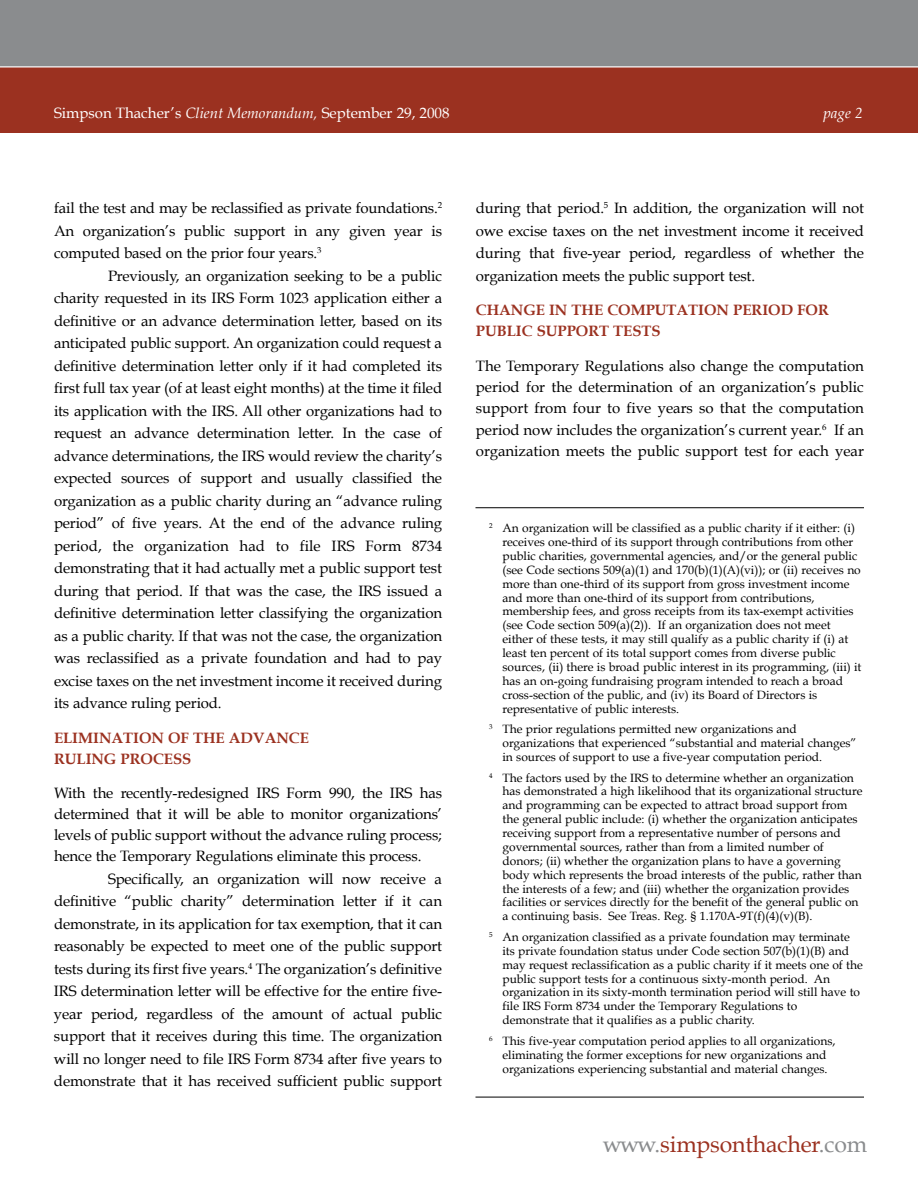
<style>
.page{position:relative;width:918px;height:1188px;background:#fff}
.page>*{position:absolute;margin:0;border:0;box-sizing:border-box;transform-origin:0 0}
.t1{font:22.95px "Book Antiqua";letter-spacing:-.005em;color:#9b3120}
.t2{font:15px/22.5px "Book Antiqua";letter-spacing:-.01em;color:#000;text-align:justify}
.t3{font:700 15px/21px "Book Antiqua";color:#9b3120}
.t4{font:15px "Book Antiqua";color:#fff}
.t5{font:italic 15px "Book Antiqua";color:#fff}
.t6{font:12px/13.8px "Book Antiqua";color:#000}
.s1{font-style:italic}
.s2{color:#8a8c8e}
</style>
<div class="page">
<div style="left:0;top:66px;width:918px;height:66px;background:#9b3120"></div>
<div style="left:0;top:0;width:918px;height:66px;background:#8a8c8e"></div>
<hr style="left:0;top:66px;width:918px;height:1px;background:#fff">
<hr style="left:476px;top:507px;width:388px;height:1px;background:#000">
<hr style="left:476px;top:1097px;width:388px;height:1px;background:#000">
<p class="t4" style="left:54px;top:103px;width:397px">Simpson Thacher’s <span class="s1">Client Memorandum,</span> September 29, 2008</p>
<p class="t5" style="left:823px;top:104px;width:41px">page 2</p>
<p class="t2" style="left:54px;top:197px;width:390px">fail the test and may be reclassified as private foundations.<sup>2<br></sup>An organization’s public support in any given year is computed based on the prior four years.<sup>3</sup></p>
<p class="t2" style="left:54px;top:265px;width:390px;text-indent:54px">Previously, an organization seeking to be a public charity requested in its IRS Form 1023 application either a definitive or an advance determination letter, based on its anticipated public support. An organization could request a definitive determination letter only if it had completed its first full tax year (of at least eight months) at the time it filed its application with the IRS. All other organizations had to request an advance determination letter. In the case of advance determinations, the IRS would review the charity’s expected sources of support and usually classified the organization as a public charity during an “advance ruling period” of five years. At the end of the advance ruling period, the organization had to file IRS Form 8734 demonstrating that it had actually met a public support test during that period. If that was the case, the IRS issued a definitive determination letter classifying the organization as a public charity. If that was not the case, the organization was reclassified as a private foundation and had to pay excise taxes on the net investment income it received during its advance ruling period.</p>
<p class="t3" style="left:54px;top:727px;width:256px">ELIMINATION OF THE ADVANCE<br>RULING PROCESS</p>
<p class="t2" style="left:54px;top:783px;width:390px;line-height:21px">With the recently-redesigned IRS Form 990, the IRS has determined that it will be able to monitor organizations’ levels of public support without the advance ruling process; hence the Temporary Regulations eliminate this process.</p>
<p class="t2" style="left:54px;top:868px;width:390px;text-indent:54px">Specifically, an organization will now receive a definitive “public charity” determination letter if it can demonstrate, in its application for tax exemption, that it can reasonably be expected to meet one of the public support tests during its first five years.<sup>4</sup> The organization’s definitive IRS determination letter will be effective for the entire five&shy;year period, regardless of the amount of actual public support that it receives during this time. The organization will no longer need to file IRS Form 8734 after five years to demonstrate that it has received sufficient public support</p>
<p class="t2" style="left:476px;top:197px;width:390px">during that period.<sup>5</sup> In addition, the organization will not owe excise taxes on the net investment income it received during that five-year period, regardless of whether the organization meets the public support test.</p>
<p class="t3" style="left:476px;top:300px;width:355px">CHANGE IN THE COMPUTATION PERIOD FOR<br>PUBLIC SUPPORT TESTS</p>
<p class="t2" style="left:476px;top:355px;width:390px;line-height:21px">The Temporary Regulations also change the computation period for the determination of an organization’s public support from four to five years so that the computation</p>
<p class="t2" style="left:476px;top:420px;width:390px;line-height:21px">period now includes the organization’s current year.<sup>6</sup> If an organization meets the public support test for each year</p>
<p class="t6" style="left:502px;top:521px;width:361px;text-indent:-14px"><sup>2</sup> An organization will be classified as a public charity if it either: (i) receives one-third of its support through contributions from other public charities, governmental agencies, and/or the general public (see Code sections 509(a)(1) and 170(b)(1)(A)(vi)); or (ii) receives no more than one-third of its support from gross investment income and more than one-third of its support from contributions, membership fees, and gross receipts from its tax-exempt activities (see Code section 509(a)(2)). If an organization does not meet either of these tests, it may still qualify as a public charity if (i) at least ten percent of its total support comes from diverse public sources, (ii) there is broad public interest in its programming, (iii) it has an on-going fundraising program intended to reach a broad cross-section of the public, and (iv) its Board of Directors is representative of public interests.</p>
<p class="t6" style="left:502px;top:722px;width:356px;text-indent:-14px"><sup>3</sup> The prior regulations permitted new organizations and organizations that experienced “substantial and material changes” in sources of support to use a five-year computation period.</p>
<p class="t6" style="left:502px;top:771px;width:361px;text-indent:-14px"><sup>4</sup> The factors used by the IRS to determine whether an organization has demonstrated a high likelihood that its organizational structure and programming can be expected to attract broad support from the general public include: (i) whether the organization anticipates receiving support from a representative number of persons and governmental sources, rather than from a limited number of donors; (ii) whether the organization plans to have a governing body which represents the broad interests of the public, rather than the interests of a few; and (iii) whether the organization provides facilities or services directly for the benefit of the general public on a continuing basis. See Treas. Reg. § 1.170A-9T(f)(4)(v)(B).</p>
<p class="t6" style="left:502px;top:930px;width:362px;text-indent:-14px"><sup>5</sup> An organization classified as a private foundation may terminate its private foundation status under Code section 507(b)(1)(B) and may request reclassification as a public charity if it meets one of the public support tests for a continuous sixty-month period. An organization in its sixty-month termination period will still have to file IRS Form 8734 under the Temporary Regulations to demonstrate that it qualifies as a public charity.</p>
<p class="t6" style="left:489px;top:1034px;width:348px;text-align:center"><sup>6</sup> This five-year computation period applies to all organizations, eliminating the former exceptions for new organizations and organizations experiencing substantial and material changes.</p>
<h1 class="t1" style="left:603px;top:1130px;width:266px"><span class="s2">www.</span>simpsonthacher<span class="s2">.com</span></h1>
</div>
